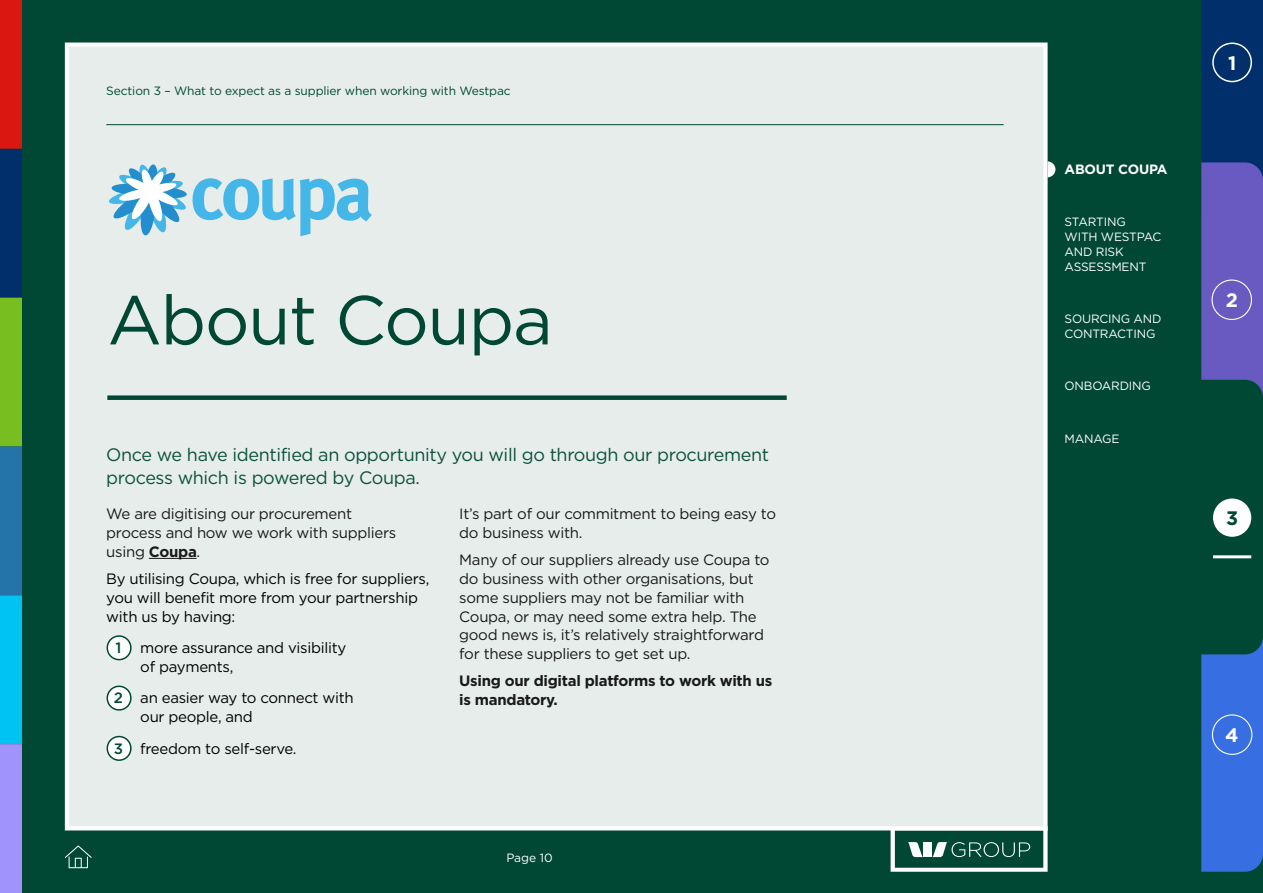
<style>
.page{position:relative;width:1263px;height:893px;background:#004833}
.page>*{position:absolute;margin:0;border:0;box-sizing:border-box;transform-origin:0 0}
.t1{font:69px "Gotham";letter-spacing:-.02em;color:#004833}
.t2{font:700 19.5px "Gotham";color:#fff}
.t3{font:700 19.5px "Gotham";color:#004833}
.t4{font:18px/22.5px "Gotham";letter-spacing:-.02em;color:#0d513d}
.t5{font:15px/18.8px "Gotham";letter-spacing:-.02em;color:#1a1a18}
.t6{font:15px/18.8px "Gotham";letter-spacing:-.02em;color:#000}
.t7{font:700 15px/18.8px "Gotham";letter-spacing:-.02em;color:#1a1a18}
.t8{font:500 15px "Gotham";color:#004833}
.t9{font:700 13.5px "Gotham";letter-spacing:-.015em;color:#fff}
.t10{font:12px/15px "Gotham";letter-spacing:-.015em;color:#fff}
.t11{font:12px "Gotham";letter-spacing:-.01em;color:#004833}
.s1{font-weight:700}
</style>
<div class="page">
<div style="left:0;top:0;width:21px;height:149px;background:#da1710"></div>
<div style="left:0;top:149px;width:21px;height:149px;background:#002f6c"></div>
<div style="left:0;top:298px;width:21px;height:148px;background:#78be20"></div>
<div style="left:0;top:446px;width:21px;height:149px;background:#2574a9"></div>
<div style="left:0;top:595px;width:21px;height:149px;background:#00c2f3"></div>
<div style="left:0;top:744px;width:21px;height:149px;background:#a094fc"></div>
<svg style="left:890px;top:830px;width:157px;height:42px"></svg>
<div style="left:923px;top:842px;width:9px;height:15px;background:#fff"></div>
<div style="left:65px;top:43px;width:982px;height:787px;background:#e6edeb;border:4px solid #fff"></div>
<hr style="left:106px;top:124px;width:897px;height:1px;background:#004833">
<svg style="left:1201px;top:0;width:62px;height:872px"></svg>
<div style="left:107px;top:395px;width:680px;height:5px;background:#004833"></div>
<hr style="left:1213px;top:555px;width:38px;height:3px;background:#fff">
<div style="left:1213px;top:498px;width:38px;height:39px;background:#fff;border-radius:50%"></div>
<div style="left:1211px;top:279px;width:41px;height:41px;border:1px solid #fff;border-radius:50%"></div>
<div style="left:1212px;top:43px;width:40px;height:39px;border:2px solid #fff;border-radius:50%"></div>
<div style="left:1212px;top:714px;width:40px;height:41px;border:1px solid #fff;border-radius:50%"></div>
<svg style="left:65px;top:845px;width:27px;height:23px"></svg>
<svg style="left:1047px;top:161px;width:8px;height:16px"></svg>
<hr style="left:149px;top:558px;width:48px;height:1px;background:#1a1a18">
<div style="left:107px;top:636px;width:24px;height:24px;background:#fff;border-radius:50%"></div>
<div style="left:107px;top:635px;width:25px;height:25px;border:2px solid #004833;border-radius:50%"></div>
<div style="left:107px;top:686px;width:24px;height:24px;background:#fff;border-radius:50%"></div>
<div style="left:107px;top:685px;width:25px;height:26px;border:2px solid #004833;border-radius:50%"></div>
<div style="left:107px;top:737px;width:24px;height:23px;background:#fff;border-radius:50%"></div>
<div style="left:107px;top:736px;width:25px;height:25px;border:2px solid #004833;border-radius:50%"></div>
<svg style="left:193px;top:178px;width:179px;height:58px"></svg>
<svg style="left:109px;top:164px;width:78px;height:72px"></svg>
<p class="t11" style="left:106px;top:83px;width:406px">Section 3 – What to expect as a supplier when working with Westpac</p>
<h1 class="t1" style="left:107px;top:276px;width:447px">About Coupa</h1>
<p class="t4" style="left:106px;top:443px;width:664px">Once we have identified an opportunity you will go through our procurement process which is powered by Coupa.</p>
<p class="t5" style="left:106px;top:504px;width:292px">We are digitising our procurement process and how we work with suppliers using <span class="s1">Coupa</span>.</p>
<p class="t6" style="left:106px;top:569px;width:324px">By utilising Coupa, which is free for suppliers, you will benefit more from your partnership with us by having:</p>
<p class="t6" style="left:140px;top:638px;width:207px">more assurance and visibility of payments,</p>
<p class="t6" style="left:140px;top:688px;width:215px">an easier way to connect with our people, and</p>
<p class="t6" style="left:140px;top:739px;width:158px">freedom to self-serve.</p>
<p class="t5" style="left:459px;top:504px;width:318px">It’s part of our commitment to being easy to do business with.</p>
<p class="t5" style="left:459px;top:550px;width:312px">Many of our suppliers already use Coupa to do business with other organisations, but some suppliers may not be familiar with Coupa, or may need some extra help. The good news is, it’s relatively straightforward for these suppliers to get set up.</p>
<p class="t7" style="left:459px;top:672px;width:315px">Using our digital platforms to work with us is mandatory.</p>
<p class="t8" style="left:116px;top:638px;width:7px">1</p>
<p class="t8" style="left:114px;top:688px;width:11px">2</p>
<p class="t8" style="left:114px;top:738px;width:11px">3</p>
<p class="t10" style="left:506px;top:850px;width:48px">Page 10</p>
<p class="t9" style="left:1064px;top:160px;width:104px">ABOUT COUPA</p>
<p class="t10" style="left:1064px;top:214px;width:98px">STARTING<br>WITH WESTPAC<br>AND RISK<br>ASSESSMENT</p>
<p class="t10" style="left:1064px;top:311px;width:98px">SOURCING AND<br>CONTRACTING</p>
<p class="t10" style="left:1064px;top:378px;width:88px">ONBOARDING</p>
<p class="t10" style="left:1064px;top:430px;width:56px">MANAGE</p>
<h2 class="t2" style="left:1228px;top:50px;width:10px">1</h2>
<h2 class="t2" style="left:1226px;top:287px;width:14px">2</h2>
<h2 class="t3" style="left:1226px;top:505px;width:14px">3</h2>
<h2 class="t2" style="left:1225px;top:722px;width:15px">4</h2>
</div>
